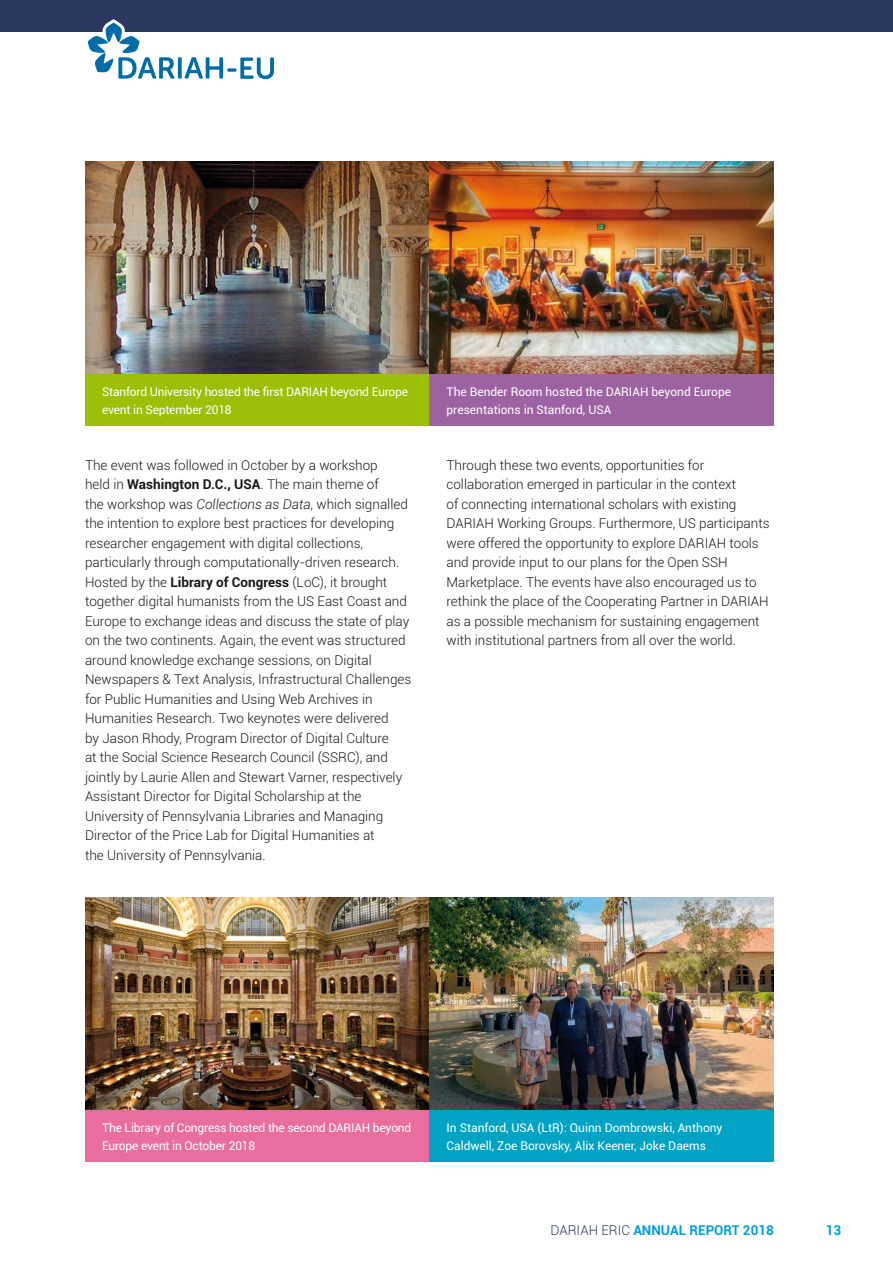
<style>
.page{position:relative;width:893px;height:1263px;background:#fff}
.page>*{position:absolute;margin:0;border:0;box-sizing:border-box;transform-origin:0 0}
.Body_0-0__2{font:300 13.5px/19.5px "Roboto";color:#1a171c}
.t1{font:700 13.5px "Roboto";color:#009ee0}
.t2{font:12px/18px "Roboto";letter-spacing:-.01em;color:#fff}
.s1{font-weight:700}
.s2{font-style:italic}
.s3{font-weight:300;color:#2a3960}
</style>
<div class="page">
<img style="left:85px;top:162px;width:689px;height:212px">
<div style="left:85px;top:374px;width:344px;height:52px;background:#9cc008"></div>
<img style="left:85px;top:897px;width:689px;height:213px">
<div style="left:85px;top:1110px;width:344px;height:51px;background:#ea6d9f"></div>
<div style="left:429px;top:374px;width:345px;height:52px;background:#9d62a1"></div>
<div style="left:429px;top:1110px;width:345px;height:51px;background:#00a3c4"></div>
<div style="left:0;top:0;width:893px;height:32px;background:#2a3960"></div>
<svg style="left:178px;top:57px;width:4px;height:22px"></svg>
<svg style="left:88px;top:19px;width:87px;height:60px"></svg>
<svg style="left:184px;top:57px;width:90px;height:22px"></svg>
<p class="t2" style="left:102px;top:382px;width:308px">Stanford University hosted the first DARIAH beyond Europe event in September 2018</p>
<p class="t2" style="left:446px;top:382px;width:286px">The Bender Room hosted the DARIAH beyond Europe presentations in Stanford, USA</p>
<p class="Body_0-0__2" style="left:85px;top:455px;width:328px">The event was followed in October by a workshop<br>held in <span class="s1">Washington D.C., USA</span>. The main theme of<br>the workshop was <span class="s2">Collections as Data</span>, which signalled the intention to explore best practices for developing researcher engagement with digital collections, particularly through computationally-driven research.<br>Hosted by the <span class="s1">Library of Congress</span> (LoC), it brought together digital humanists from the US East Coast and Europe to exchange ideas and discuss the state of play on the two continents. Again, the event was structured around knowledge exchange sessions, on Digital Newspapers &amp; Text Analysis, Infrastructural Challenges for Public Humanities and Using Web Archives in Humanities Research. Two keynotes were delivered<br>by Jason Rhody, Program Director of Digital Culture<br>at the Social Science Research Council (SSRC), and jointly by Laurie Allen and Stewart Varner, respectively Assistant Director for Digital Scholarship at the University of Pennsylvania Libraries and Managing Director of the Price Lab for Digital Humanities at<br>the University of Pennsylvania.</p>
<p class="Body_0-0__2" style="left:446px;top:455px;width:325px">Through these two events, opportunities for collaboration emerged in particular in the context<br>of connecting international scholars with existing DARIAH Working Groups. Furthermore, US participants were offered the opportunity to explore DARIAH tools and provide input to our plans for the Open SSH Marketplace. The events have also encouraged us to rethink the place of the Cooperating Partner in DARIAH as a possible mechanism for sustaining engagement with institutional partners from all over the world.</p>
<p class="t2" style="left:102px;top:1118px;width:311px">The Library of Congress hosted the second DARIAH beyond<br>Europe event in October 2018</p>
<p class="t2" style="left:446px;top:1118px;width:278px">In Stanford, USA (LtR): Quinn Dombrowski, Anthony<br>Caldwell, Zoe Borovsky, Alix Keener, Joke Daems</p>
<p class="t1" style="left:551px;top:1220px;width:225px"><span class="s3">DARIAH ERIC</span> ANNUAL REPORT 2018</p>
<p class="t1" style="left:826px;top:1220px;width:17px">13</p>
</div>
